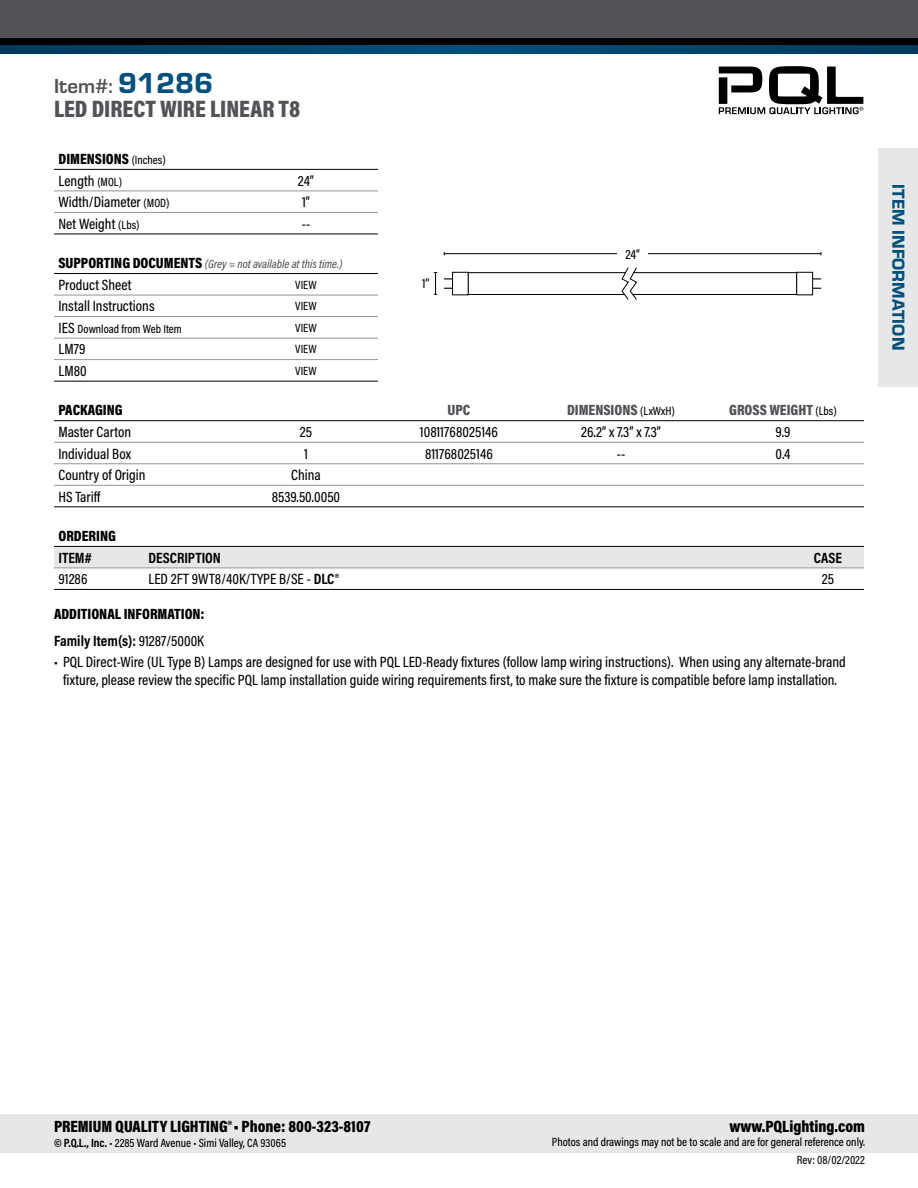
<style>
.page{position:relative;width:918px;height:1188px;background:#fff}
.page>*{position:absolute;margin:0;border:0;box-sizing:border-box;transform-origin:0 0}
.t1{font:900 24px "Acumin Pro Cond";color:#525258}
.t2{font:700 21px "Eurostile";color:#525258}
.t3{font:18px "Eurostile Hea";letter-spacing:.005em;color:#00507c}
.t4{font:900 16.5px "Acumin Pro Cond";color:#000}
.t5{font:500 15px/18px "Acumin Pro Cond";color:#000;text-align:center}
.t6{font:900 15px "Acumin Pro Cond";color:#000}
.t7{font:700 15px "Acumin Pro Cond";color:#000}
.t8{font:900 15px "Acumin Pro Cond";color:#525258}
.t9{font:500 13.5px "Acumin Pro Cond";color:#000}
.t10{font:500 12px/18px "Acumin Pro Cond";color:#000;text-align:right}
.t11{font:italic 500 12px "Acumin Pro Cond";color:#525258}
.s1{font-family:"Eurostile Hea";font-weight:400;font-size:30px;color:#00507c}
.s2{font-weight:500;font-size:12px}
.s3{font-size:12px}
.s4{font-weight:900;font-style:normal;font-size:15px;color:#000}
.s5{font-size:15px}
.s6{font-weight:500;font-size:12px;color:#000}
.s7{font-weight:700}
.s8{font-weight:500}
</style>
<div class="page">
<div style="left:0;top:1114px;width:918px;height:39px;background:#e6e7e8"></div>
<svg style="left:0;top:45px;width:918px;height:9px;background:#00446c"></svg>
<div style="left:0;top:33px;width:918px;height:12px;background:#000"></div>
<div style="left:0;top:0;width:918px;height:37px;background:#525258"></div>
<svg style="left:719px;top:66px;width:144px;height:48px"></svg>
<hr style="left:54px;top:442px;width:180px;height:1px;background:#939598">
<hr style="left:234px;top:442px;width:144px;height:1px;background:#939598">
<hr style="left:378px;top:442px;width:162px;height:1px;background:#939598">
<hr style="left:540px;top:442px;width:162px;height:1px;background:#939598">
<hr style="left:702px;top:442px;width:162px;height:1px;background:#939598">
<hr style="left:54px;top:464px;width:180px;height:1px;background:#939598">
<hr style="left:234px;top:464px;width:144px;height:1px;background:#939598">
<hr style="left:378px;top:464px;width:162px;height:1px;background:#939598">
<hr style="left:540px;top:464px;width:162px;height:1px;background:#939598">
<hr style="left:702px;top:464px;width:162px;height:1px;background:#939598">
<hr style="left:54px;top:485px;width:180px;height:1px;background:#939598">
<hr style="left:234px;top:485px;width:144px;height:1px;background:#939598">
<hr style="left:378px;top:485px;width:162px;height:1px;background:#939598">
<hr style="left:540px;top:485px;width:162px;height:1px;background:#939598">
<hr style="left:702px;top:485px;width:162px;height:1px;background:#939598">
<hr style="left:54px;top:420px;width:180px;height:1px;background:#000">
<hr style="left:234px;top:420px;width:144px;height:1px;background:#000">
<hr style="left:378px;top:420px;width:162px;height:1px;background:#000">
<hr style="left:540px;top:420px;width:162px;height:1px;background:#000">
<hr style="left:702px;top:420px;width:162px;height:1px;background:#000">
<hr style="left:54px;top:506px;width:180px;height:1px;background:#000">
<hr style="left:234px;top:506px;width:144px;height:1px;background:#000">
<hr style="left:378px;top:506px;width:162px;height:1px;background:#000">
<hr style="left:540px;top:506px;width:162px;height:1px;background:#000">
<hr style="left:702px;top:506px;width:162px;height:1px;background:#000">
<div style="left:54px;top:547px;width:810px;height:21px;background:#e6e7e8"></div>
<hr style="left:54px;top:568px;width:90px;height:1px;background:#939598">
<hr style="left:144px;top:568px;width:648px;height:1px;background:#939598">
<hr style="left:792px;top:568px;width:72px;height:1px;background:#939598">
<hr style="left:54px;top:546px;width:90px;height:1px;background:#000">
<hr style="left:144px;top:546px;width:648px;height:1px;background:#000">
<hr style="left:792px;top:546px;width:72px;height:1px;background:#000">
<hr style="left:54px;top:589px;width:90px;height:1px;background:#000">
<hr style="left:144px;top:589px;width:648px;height:1px;background:#000">
<hr style="left:792px;top:589px;width:72px;height:1px;background:#000">
<hr style="left:54px;top:295px;width:180px;height:1px;background:#939598">
<hr style="left:234px;top:295px;width:144px;height:1px;background:#939598">
<hr style="left:54px;top:316px;width:180px;height:1px;background:#939598">
<hr style="left:234px;top:316px;width:144px;height:1px;background:#939598">
<hr style="left:54px;top:338px;width:180px;height:1px;background:#939598">
<hr style="left:234px;top:338px;width:144px;height:1px;background:#939598">
<hr style="left:54px;top:359px;width:180px;height:1px;background:#939598">
<hr style="left:234px;top:359px;width:144px;height:1px;background:#939598">
<hr style="left:54px;top:273px;width:180px;height:1px;background:#000">
<hr style="left:234px;top:273px;width:144px;height:1px;background:#000">
<hr style="left:54px;top:381px;width:180px;height:1px;background:#000">
<hr style="left:234px;top:381px;width:144px;height:1px;background:#000">
<svg style="left:434px;top:272px;width:3px;height:23px"></svg>
<hr style="left:444px;top:253px;width:377px;height:1px;background:#000">
<div style="left:617px;top:247px;width:31px;height:14px;background:#fff"></div>
<div style="left:468px;top:272px;width:329px;height:23px;border:1px solid #000"></div>
<div style="left:452px;top:272px;width:16px;height:23px;border:1px solid #000"></div>
<svg style="left:622px;top:267px;width:15px;height:33px"></svg>
<div style="left:797px;top:272px;width:16px;height:23px;border:1px solid #000"></div>
<div style="left:878px;top:148px;width:40px;height:238px;background:#e6e7e8"></div>
<hr style="left:54px;top:191px;width:180px;height:1px;background:#939598">
<hr style="left:234px;top:191px;width:144px;height:1px;background:#939598">
<hr style="left:54px;top:212px;width:180px;height:1px;background:#939598">
<hr style="left:234px;top:212px;width:144px;height:1px;background:#939598">
<hr style="left:54px;top:169px;width:180px;height:1px;background:#000">
<hr style="left:234px;top:169px;width:144px;height:1px;background:#000">
<hr style="left:54px;top:234px;width:180px;height:1px;background:#000">
<hr style="left:234px;top:234px;width:144px;height:1px;background:#000">
<p class="t2" style="left:54px;top:71px;width:161px">Item#: <span class="s1">91286</span></p>
<p class="t1" style="left:54px;top:93px;width:248px">LED DIRECT WIRE LINEAR T8</p>
<p class="t6" style="left:58px;top:149px;width:109px">DIMENSIONS <span class="s2">(Inches)</span></p>
<p class="t5" style="left:58px;top:171px;width:65px">Length <span class="s3">(MOL)</span></p>
<p class="t5" style="left:298px;top:171px;width:18px">24”</p>
<p class="t5" style="left:58px;top:193px;width:112px">Width/Diameter <span class="s3">(MOD)</span></p>
<p class="t5" style="left:302px;top:193px;width:9px">1”</p>
<p class="t5" style="left:58px;top:214px;width:82px">Net Weight <span class="s3">(Lbs)</span></p>
<p class="t5" style="left:302px;top:214px;width:10px">--</p>
<p class="t11" style="left:58px;top:256px;width:285px"><span class="s4">SUPPORTING DOCUMENTS</span> (Grey = not available at this time.)</p>
<p class="t5" style="left:58px;top:275px;width:75px">Product Sheet</p>
<p class="t10" style="left:295px;top:275px;width:23px">VIEW</p>
<p class="t5" style="left:58px;top:297px;width:98px">Install Instructions</p>
<p class="t10" style="left:295px;top:297px;width:23px">VIEW</p>
<p class="t10" style="left:58px;top:319px;width:125px"><span class="s5">IES</span> Download from Web Item</p>
<p class="t10" style="left:295px;top:318px;width:23px">VIEW</p>
<p class="t5" style="left:58px;top:340px;width:28px">LM79</p>
<p class="t10" style="left:295px;top:340px;width:23px">VIEW</p>
<p class="t5" style="left:58px;top:361px;width:30px">LM80</p>
<p class="t10" style="left:295px;top:361px;width:23px">VIEW</p>
<p class="t9" style="left:422px;top:275px;width:9px">1’’</p>
<p class="t9" style="left:625px;top:245px;width:16px">24”</p>
<p class="t6" style="left:58px;top:400px;width:66px">PACKAGING</p>
<p class="t8" style="left:448px;top:400px;width:24px">UPC</p>
<p class="t8" style="left:567px;top:400px;width:109px">DIMENSIONS <span class="s6">(LxWxH)</span></p>
<p class="t8" style="left:729px;top:400px;width:109px">GROSS WEIGHT <span class="s6">(Lbs)</span></p>
<p class="t5" style="left:58px;top:423px;width:74px">Master Carton</p>
<p class="t5" style="left:300px;top:423px;width:14px">25</p>
<p class="t5" style="left:420px;top:423px;width:80px">10811768025146</p>
<p class="t5" style="left:581px;top:423px;width:81px">26.2” x 7.3” x 7.3”</p>
<p class="t5" style="left:776px;top:423px;width:16px">9.9</p>
<p class="t5" style="left:58px;top:444px;width:74px">Individual Box</p>
<p class="t5" style="left:304px;top:444px;width:5px">1</p>
<p class="t5" style="left:425px;top:444px;width:69px">811768025146</p>
<p class="t5" style="left:617px;top:444px;width:10px">--</p>
<p class="t5" style="left:775px;top:444px;width:17px">0.4</p>
<p class="t5" style="left:58px;top:466px;width:88px">Country of Origin</p>
<p class="t5" style="left:291px;top:466px;width:31px">China</p>
<p class="t5" style="left:58px;top:487px;width:43px">HS Tariff</p>
<p class="t5" style="left:272px;top:487px;width:70px">8539.50.0050</p>
<p class="t6" style="left:58px;top:526px;width:59px">ORDERING</p>
<p class="t7" style="left:58px;top:548px;width:35px">ITEM#</p>
<p class="t7" style="left:148px;top:548px;width:74px">DESCRIPTION</p>
<p class="t7" style="left:814px;top:548px;width:30px">CASE</p>
<p class="t5" style="left:58px;top:570px;width:30px">91286</p>
<p class="t5" style="left:148px;top:570px;width:192px">LED 2FT 9WT8/40K/TYPE B/SE - <span class="s7">DLC®</span></p>
<p class="t5" style="left:822px;top:570px;width:14px">25</p>
<p class="t6" style="left:54px;top:604px;width:152px">ADDITIONAL INFORMATION:</p>
<p class="t7" style="left:54px;top:630px;width:152px">Family Item(s): <span class="s8">91287/5000K</span></p>
<p class="t5" style="left:54px;top:652px;width:793px">• PQL Direct-Wire (UL Type B) Lamps are designed for use with PQL LED-Ready fixtures (follow lamp wiring instructions). When using any alternate-brand fixture, please review the specific PQL lamp installation guide wiring requirements first, to make sure the fixture is compatible before lamp installation.</p>
<p class="t3" style="left:911px;top:184px;width:168px;rotate:90deg">ITEM INFORMATION</p>
<p class="t4" style="left:54px;top:1115px;width:318px">PREMIUM QUALITY LIGHTING®• Phone: 800-323-8107</p>
<p class="t10" style="left:54px;top:1133px;width:234px"><span class="s7">© P.Q.L., Inc.</span> • 2285 Ward Avenue • Simi Valley, CA 93065</p>
<p class="t4" style="left:729px;top:1115px;width:137px">www.PQLighting.com</p>
<p class="t10" style="left:552px;top:1133px;width:315px">Photos and drawings may not be to scale and are for general reference only.<br>Rev: 08/02/2022</p>
</div>
